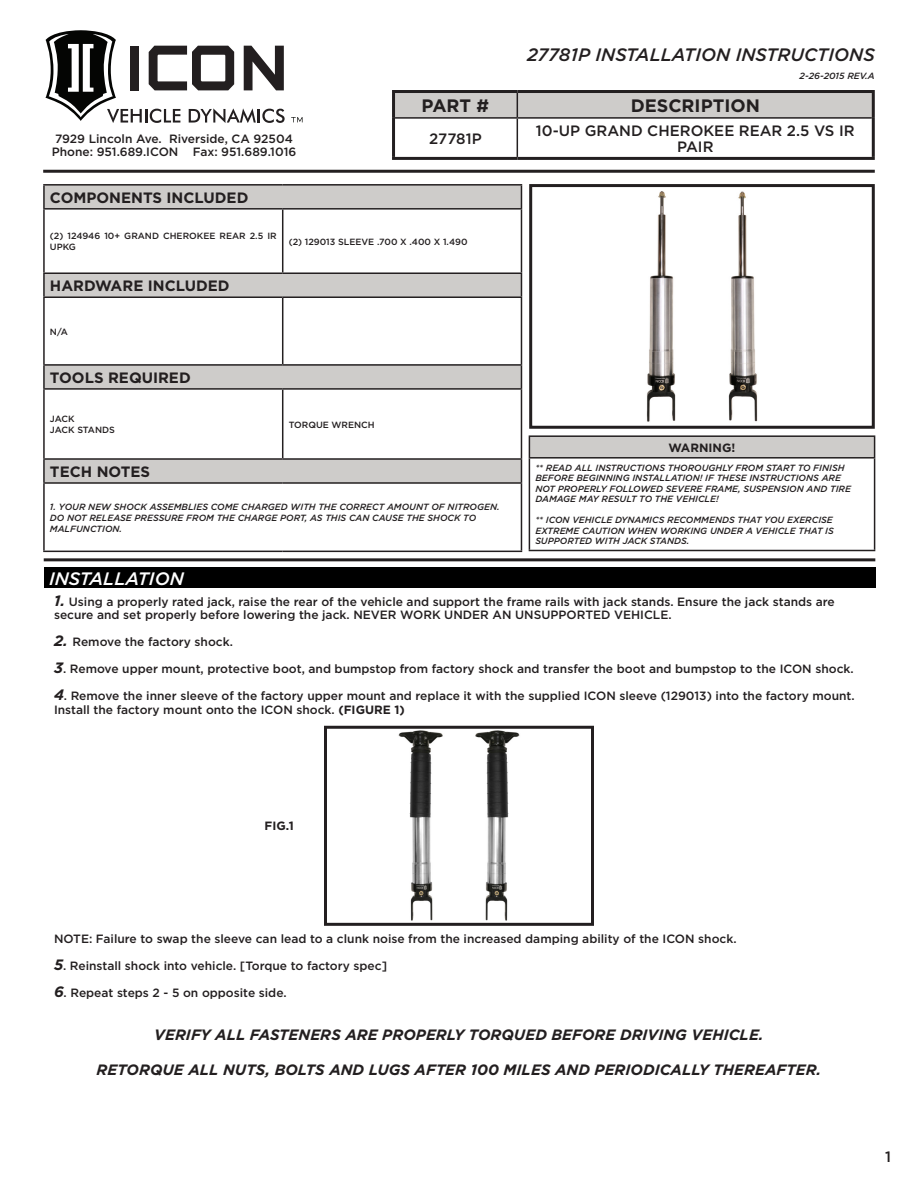
<style>
.page{position:relative;width:918px;height:1188px;background:#fff}
.page>*{position:absolute;margin:0;border:0;box-sizing:border-box;transform-origin:0 0}
.t1{font:italic 500 18px "Gotham";color:#231f20}
.t2{font:700 18px "Gotham";color:#231f20}
.t3{font:italic 500 18px "Gotham";color:#fff}
.t4{font:italic 700 15px "Gotham";color:#231f20}
.t5{font:700 15px "Gotham";color:#231f20}
.t6{font:500 15px/16.5px "Gotham";color:#231f20;text-align:center}
.t7{font:500 12px/13.5px "Gotham";color:#231f20}
.t8{font:700 12px "Gotham";color:#231f20}
.t9{font:italic 500 9px/10.5px "Gotham";color:#231f20}
.t10{font:500 9px/10.8px "Gotham";color:#231f20}
.s1{font-weight:700;font-style:italic;font-size:15px}
.s2{font-weight:700}
</style>
<div class="page">
<svg style="left:291px;top:117px;width:12px;height:5px"></svg>
<svg style="left:45px;top:30px;width:240px;height:93px"></svg>
<hr style="left:43px;top:170px;width:832px;height:3px;background:#231f20">
<div style="left:395px;top:93px;width:477px;height:24px;background:#ceccca"></div>
<hr style="left:395px;top:117px;width:122px;height:2px;background:#231f20">
<hr style="left:517px;top:117px;width:355px;height:2px;background:#231f20">
<hr style="left:517px;top:119px;width:1px;height:38px;background:#231f20">
<hr style="left:392px;top:90px;width:125px;height:3px;background:#231f20">
<hr style="left:392px;top:93px;width:3px;height:25px;background:#231f20">
<hr style="left:517px;top:90px;width:358px;height:3px;background:#231f20">
<hr style="left:872px;top:93px;width:3px;height:25px;background:#231f20">
<hr style="left:392px;top:118px;width:3px;height:39px;background:#231f20">
<hr style="left:872px;top:118px;width:3px;height:39px;background:#231f20">
<hr style="left:392px;top:157px;width:125px;height:3px;background:#231f20">
<hr style="left:517px;top:157px;width:358px;height:3px;background:#231f20">
<div style="left:529px;top:436px;width:346px;height:22px;background:#ceccca"></div>
<hr style="left:529px;top:435px;width:346px;height:2px;background:#231f20">
<svg style="left:529px;top:437px;width:1px;height:20px"></svg>
<svg style="left:874px;top:437px;width:1px;height:20px"></svg>
<hr style="left:529px;top:457px;width:346px;height:2px;background:#231f20">
<hr style="left:529px;top:459px;width:1px;height:91px;background:#231f20">
<hr style="left:874px;top:459px;width:1px;height:91px;background:#231f20">
<hr style="left:529px;top:550px;width:346px;height:1px;background:#231f20">
<img style="left:646px;top:191px;width:112px;height:231px">
<div style="left:529px;top:184px;width:346px;height:245px;border:3px solid #231f20"></div>
<svg style="left:45px;top:186px;width:476px;height:296px"></svg>
<hr style="left:43px;top:184px;width:240px;height:2px;background:#231f20">
<hr style="left:43px;top:186px;width:2px;height:22px;background:#231f20">
<hr style="left:283px;top:184px;width:239px;height:2px;background:#231f20">
<svg style="left:521px;top:186px;width:1px;height:22px"></svg>
<hr style="left:43px;top:208px;width:240px;height:2px;background:#231f20">
<hr style="left:43px;top:210px;width:2px;height:62px;background:#231f20">
<hr style="left:283px;top:208px;width:239px;height:2px;background:#231f20">
<hr style="left:282px;top:210px;width:1px;height:62px;background:#231f20">
<hr style="left:521px;top:210px;width:1px;height:62px;background:#231f20">
<hr style="left:43px;top:272px;width:240px;height:2px;background:#231f20">
<hr style="left:43px;top:274px;width:2px;height:22px;background:#231f20">
<hr style="left:283px;top:272px;width:239px;height:2px;background:#231f20">
<svg style="left:521px;top:274px;width:1px;height:22px"></svg>
<hr style="left:43px;top:296px;width:240px;height:2px;background:#231f20">
<hr style="left:43px;top:298px;width:2px;height:66px;background:#231f20">
<hr style="left:283px;top:296px;width:239px;height:2px;background:#231f20">
<hr style="left:282px;top:298px;width:1px;height:66px;background:#231f20">
<hr style="left:521px;top:298px;width:1px;height:66px;background:#231f20">
<hr style="left:43px;top:364px;width:240px;height:2px;background:#231f20">
<hr style="left:43px;top:366px;width:2px;height:22px;background:#231f20">
<hr style="left:283px;top:364px;width:239px;height:2px;background:#231f20">
<svg style="left:521px;top:366px;width:1px;height:22px"></svg>
<hr style="left:43px;top:388px;width:240px;height:2px;background:#231f20">
<hr style="left:43px;top:390px;width:2px;height:68px;background:#231f20">
<hr style="left:283px;top:388px;width:239px;height:2px;background:#231f20">
<hr style="left:282px;top:390px;width:1px;height:68px;background:#231f20">
<hr style="left:521px;top:390px;width:1px;height:68px;background:#231f20">
<hr style="left:43px;top:458px;width:240px;height:2px;background:#231f20">
<hr style="left:43px;top:460px;width:2px;height:22px;background:#231f20">
<hr style="left:283px;top:458px;width:239px;height:2px;background:#231f20">
<svg style="left:521px;top:460px;width:1px;height:22px"></svg>
<hr style="left:43px;top:482px;width:240px;height:2px;background:#231f20">
<hr style="left:43px;top:484px;width:2px;height:67px;background:#231f20">
<hr style="left:283px;top:482px;width:239px;height:2px;background:#231f20">
<hr style="left:521px;top:484px;width:1px;height:67px;background:#231f20">
<hr style="left:43px;top:551px;width:240px;height:1px;background:#231f20">
<hr style="left:283px;top:551px;width:239px;height:1px;background:#231f20">
<hr style="left:44px;top:558px;width:831px;height:3px;background:#231f20">
<div style="left:44px;top:567px;width:831px;height:21px;background:#000"></div>
<img style="left:398px;top:730px;width:122px;height:191px">
<div style="left:324px;top:726px;width:270px;height:200px;border:3px solid #231f20"></div>
<p class="t1" style="left:527px;top:43px;width:349px">27781P INSTALLATION INSTRUCTIONS</p>
<p class="t7" style="left:55px;top:131px;width:239px">7929 Lincoln Ave. Riverside, CA 92504</p>
<p class="t7" style="left:52px;top:145px;width:246px">Phone: 951.689.ICON Fax: 951.689.1016</p>
<p class="t9" style="left:800px;top:71px;width:77px">2-26-2015 REV.A</p>
<p class="t2" style="left:422px;top:94px;width:69px">PART #</p>
<p class="t2" style="left:631px;top:94px;width:131px">DESCRIPTION</p>
<p class="t6" style="left:429px;top:130px;width:54px">27781P</p>
<p class="t6" style="left:536px;top:122px;width:320px">10-UP GRAND CHEROKEE REAR 2.5 VS IR<br>PAIR</p>
<p class="t5" style="left:50px;top:188px;width:200px">COMPONENTS INCLUDED</p>
<p class="t10" style="left:50px;top:231px;width:228px">(2) 124946 10+ GRAND CHEROKEE REAR 2.5 IR<br>UPKG</p>
<p class="t10" style="left:289px;top:236px;width:180px">(2) 129013 SLEEVE .700 X .400 X 1.490</p>
<p class="t5" style="left:50px;top:276px;width:181px">HARDWARE INCLUDED</p>
<p class="t10" style="left:50px;top:326px;width:19px">N/A</p>
<p class="t5" style="left:50px;top:368px;width:142px">TOOLS REQUIRED</p>
<p class="t10" style="left:50px;top:413px;width:26px">JACK</p>
<p class="t10" style="left:50px;top:424px;width:66px">JACK STANDS</p>
<p class="t10" style="left:289px;top:419px;width:88px">TORQUE WRENCH</p>
<p class="t5" style="left:50px;top:462px;width:102px">TECH NOTES</p>
<p class="t9" style="left:50px;top:501px;width:451px">1. YOUR NEW SHOCK ASSEMBLIES COME CHARGED WITH THE CORRECT AMOUNT OF NITROGEN.<br>DO NOT RELEASE PRESSURE FROM THE CHARGE PORT, AS THIS CAN CAUSE THE SHOCK TO</p>
<p class="t9" style="left:50px;top:523px;width:74px">MALFUNCTION.</p>
<p class="t3" style="left:49px;top:567px;width:136px">INSTALLATION</p>
<p class="t8" style="left:669px;top:440px;width:68px">WARNING!</p>
<p class="t9" style="left:535px;top:462px;width:317px">** READ ALL INSTRUCTIONS THOROUGHLY FROM START TO FINISH BEFORE BEGINNING INSTALLATION! IF THESE INSTRUCTIONS ARE NOT PROPERLY FOLLOWED SEVERE FRAME, SUSPENSION AND TIRE DAMAGE MAY RESULT TO THE VEHICLE!</p>
<p class="t9" style="left:535px;top:515px;width:300px;text-align:justify">** ICON VEHICLE DYNAMICS RECOMMENDS THAT YOU EXERCISE EXTREME CAUTION WHEN WORKING UNDER A VEHICLE THAT IS SUPPORTED WITH JACK STANDS.</p>
<p class="t7" style="left:54px;top:595px;width:782px"><span class="s1">1.</span> Using a properly rated jack, raise the rear of the vehicle and support the frame rails with jack stands. Ensure the jack stands are secure and set properly before lowering the jack. NEVER WORK UNDER AN UNSUPPORTED VEHICLE.</p>
<p class="t7" style="left:54px;top:635px;width:181px"><span class="s1">2.</span> Remove the factory shock.</p>
<p class="t7" style="left:54px;top:662px;width:801px"><span class="s1">3</span>. Remove upper mount, protective boot, and bumpstop from factory shock and transfer the boot and bumpstop to the ICON shock.</p>
<p class="t7" style="left:54px;top:689px;width:802px"><span class="s1">4</span>. Remove the inner sleeve of the factory upper mount and replace it with the supplied ICON sleeve (129013) into the factory mount.<br>Install the factory mount onto the ICON shock. <span class="s2">(FIGURE 1)</span></p>
<p class="t8" style="left:265px;top:818px;width:31px">FIG.1</p>
<p class="t7" style="left:54px;top:932px;width:684px">NOTE: Failure to swap the sleeve can lead to a clunk noise from the increased damping ability of the ICON shock.</p>
<p class="t7" style="left:54px;top:959px;width:335px"><span class="s1">5</span>. Reinstall shock into vehicle. [Torque to factory spec]</p>
<p class="t7" style="left:54px;top:986px;width:234px"><span class="s1">6</span>. Repeat steps 2 - 5 on opposite side.</p>
<p class="t4" style="left:154px;top:1025px;width:611px">VERIFY ALL FASTENERS ARE PROPERLY TORQUED BEFORE DRIVING VEHICLE.</p>
<p class="t4" style="left:97px;top:1060px;width:726px">RETORQUE ALL NUTS, BOLTS AND LUGS AFTER 100 MILES AND PERIODICALLY THEREAFTER.</p>
<p class="t6" style="left:885px;top:1148px;width:7px">1</p>
</div>
